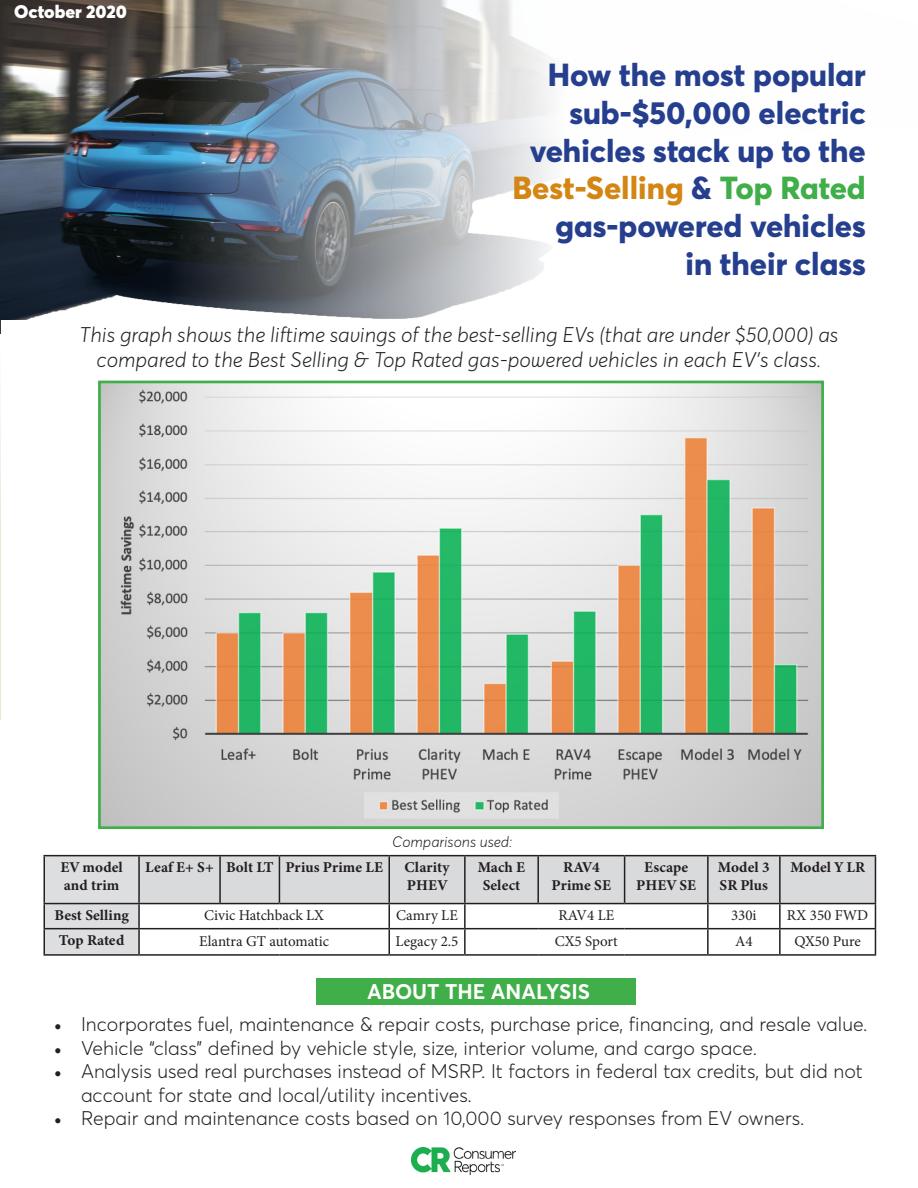
<style>
.page{position:relative;width:918px;height:1188px;background:#fff}
.page>*{position:absolute;margin:0;border:0;box-sizing:border-box;transform-origin:0 0}
.t1{font:800 31.5px/37.8px "Averta";color:#253f8e;text-align:right}
.t2{font:800 31.5px "Averta";color:#d48615}
.t3{font:italic 300 21px/25.2px "Averta";color:#231f20;text-align:center}
.t4{font:700 21px "Averta";color:#fff}
.t5{font:300 19.5px/23.4px "Averta";color:#231f20}
.t6{font:900 18px "Averta";color:#fff}
.t7{font:15px/18px "Minion Variable Concept";letter-spacing:.025em;color:#231f20}
.t8{font:15px "Minion Pro";color:#231f20}
.t9{font:italic 300 15px "Averta";color:#231f20}
.s1{color:#253f8e}
.s2{color:#40ae49}
.s3{font-family:"Minion Pro";font-weight:400}
</style>
<div class="page">
<img style="left:0;top:333px;width:1px;height:387px">
<hr style="left:0;top:0;width:1px;height:333px;background:#373839">
<img style="left:0;top:0;width:551px;height:319px">
<hr style="left:44px;top:855px;width:95px;height:1px;background:#231f20">
<hr style="left:139px;top:855px;width:81px;height:1px;background:#231f20">
<hr style="left:220px;top:855px;width:59px;height:1px;background:#231f20">
<hr style="left:279px;top:855px;width:110px;height:1px;background:#231f20">
<hr style="left:389px;top:855px;width:76px;height:1px;background:#231f20">
<hr style="left:465px;top:855px;width:73px;height:1px;background:#231f20">
<hr style="left:538px;top:855px;width:87px;height:1px;background:#231f20">
<hr style="left:625px;top:855px;width:83px;height:1px;background:#231f20">
<hr style="left:708px;top:855px;width:72px;height:1px;background:#231f20">
<hr style="left:780px;top:855px;width:96px;height:1px;background:#231f20">
<svg style="left:44px;top:856px;width:832px;height:98px"></svg>
<hr style="left:44px;top:954px;width:95px;height:2px;background:#231f20">
<hr style="left:139px;top:954px;width:81px;height:2px;background:#231f20">
<hr style="left:220px;top:954px;width:59px;height:2px;background:#231f20">
<hr style="left:279px;top:954px;width:110px;height:2px;background:#231f20">
<hr style="left:389px;top:954px;width:76px;height:2px;background:#231f20">
<hr style="left:465px;top:954px;width:73px;height:2px;background:#231f20">
<hr style="left:538px;top:954px;width:87px;height:2px;background:#231f20">
<hr style="left:625px;top:954px;width:83px;height:2px;background:#231f20">
<hr style="left:708px;top:954px;width:72px;height:2px;background:#231f20">
<hr style="left:780px;top:954px;width:96px;height:2px;background:#231f20">
<img style="left:102px;top:385px;width:718px;height:440px">
<div style="left:98px;top:381px;width:726px;height:448px;border:3px solid #40ae49"></div>
<div style="left:317px;top:978px;width:319px;height:27px;background:#40ae49"></div>
<svg style="left:137px;top:142px;width:36px;height:13px"></svg>
<img style="left:412px;top:1148px;width:103px;height:26px">
<p class="t6" style="left:14px;top:0;width:114px">October 2020</p>
<p class="t1" style="left:548px;top:55px;width:320px">How the most popular</p>
<p class="t1" style="left:530px;top:93px;width:337px">sub-$50,000 electric vehicles stack up to the</p>
<p class="t2" style="left:512px;top:168px;width:355px">Best-Selling <span class="s1">&amp;</span> <span class="s2">Top Rated</span></p>
<p class="t1" style="left:556px;top:207px;width:312px">gas-powered vehicles</p>
<p class="t1" style="left:686px;top:244px;width:182px">in their class</p>
<p class="t3" style="left:79px;top:323px;width:761px">This graph shows the liftime savings of the best-selling EVs (that are under $50,000) as compared to the Best Selling &amp; Top Rated gas-powered vehicles in each EV’s class.</p>
<p class="t9" style="left:392px;top:833px;width:122px">Comparisons used:</p>
<p class="t7" style="left:60px;top:858px;width:64px">EV model and trim</p>
<p class="t7" style="left:145px;top:858px;width:70px">Leaf E+ S+</p>
<p class="t7" style="left:226px;top:858px;width:49px">Bolt LT</p>
<p class="t7" style="left:285px;top:858px;width:99px">Prius Prime LE</p>
<p class="t7" style="left:404px;top:858px;width:46px">Clarity<br>PHEV</p>
<p class="t7" style="left:478px;top:858px;width:49px;text-align:center">Mach E<br>Select</p>
<p class="t7" style="left:552px;top:858px;width:61px;text-align:center">RAV4<br>Prime SE</p>
<p class="t7" style="left:636px;top:858px;width:62px;text-align:center">Escape<br>PHEV SE</p>
<p class="t7" style="left:718px;top:858px;width:53px">Model 3<br>SR Plus</p>
<p class="t7" style="left:790px;top:858px;width:75px">Model Y LR</p>
<p class="t7" style="left:55px;top:906px;width:75px">Best Selling</p>
<p class="t8" style="left:204px;top:906px;width:121px">Civic Hatchback LX</p>
<p class="t8" style="left:396px;top:906px;width:63px">Camry LE</p>
<p class="t8" style="left:558px;top:906px;width:58px">RAV4 LE</p>
<p class="t8" style="left:731px;top:906px;width:27px">330i</p>
<p class="t8" style="left:787px;top:906px;width:83px">RX 350 FWD</p>
<p class="t7" style="left:59px;top:931px;width:67px">Top Rated</p>
<p class="t8" style="left:199px;top:931px;width:132px">Elantra GT automatic</p>
<p class="t8" style="left:396px;top:931px;width:64px">Legacy 2.5</p>
<p class="t8" style="left:555px;top:931px;width:65px">CX5 Sport</p>
<p class="t8" style="left:735px;top:931px;width:19px">A4</p>
<p class="t8" style="left:794px;top:931px;width:68px">QX50 Pure</p>
<p class="t4" style="left:367px;top:978px;width:225px">ABOUT THE ANALYSIS</p>
<p class="t5" style="left:54px;top:1013px;width:815px"><span class="s3">•</span> Incorporates fuel, maintenance &amp; repair costs, purchase price, financing, and resale value.</p>
<p class="t5" style="left:54px;top:1036px;width:705px"><span class="s3">•</span> Vehicle “class” defined by vehicle style, size, interior volume, and cargo space.</p>
<p class="t5" style="left:81px;top:1060px;width:783px;text-indent:-27px"><span class="s3">•</span> Analysis used real purchases instead of MSRP. It factors in federal tax credits, but did not account for state and local/utility incentives.</p>
<p class="t5" style="left:54px;top:1106px;width:752px"><span class="s3">•</span> Repair and maintenance costs based on 10,000 survey responses from EV owners.</p>
</div>
